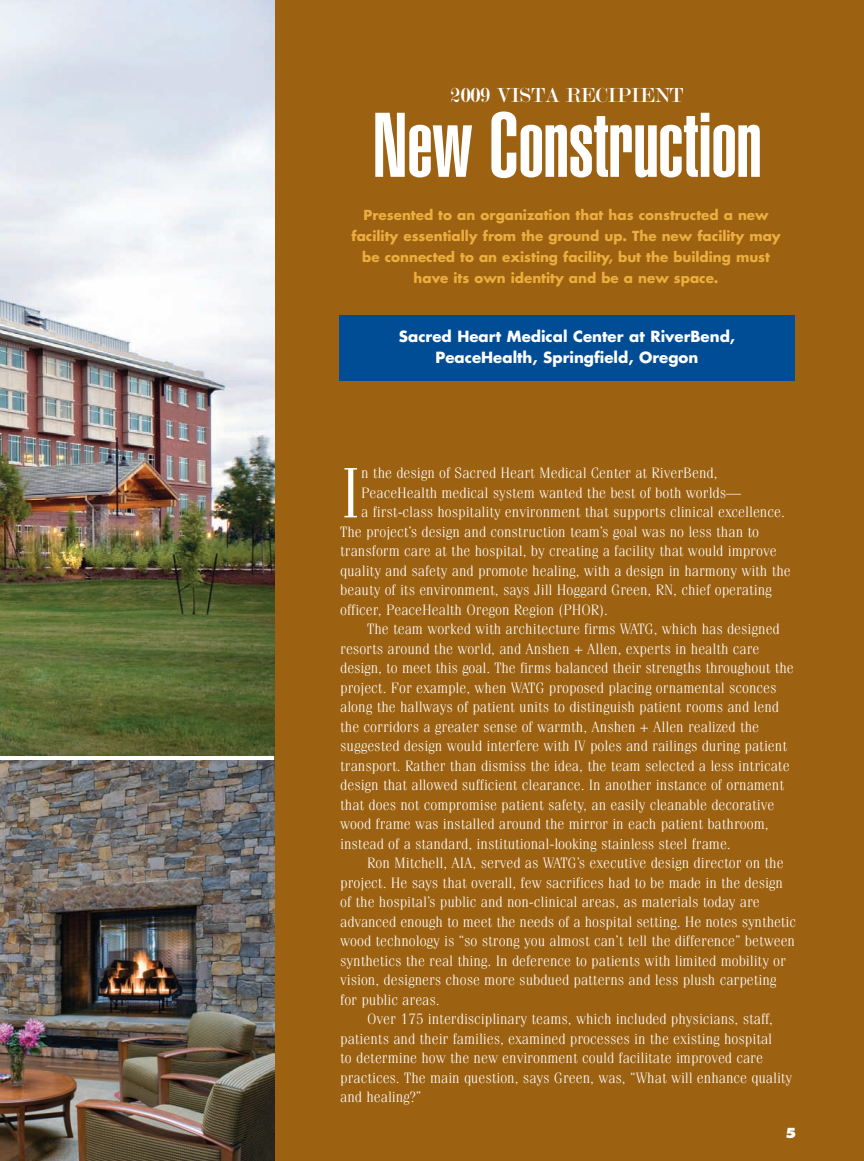
<style>
.page{position:relative;width:864px;height:1161px;background:#fff}
.page>*{position:absolute;margin:0;border:0;box-sizing:border-box;transform-origin:0 0}
.t1{font:900 extra-condensed 90px "Helvetica";color:#fff}
.t2{font:300 71.25px "Fenice";color:#fff}
.t3{font:21.75px "Modern";color:#fff}
.t4{font:300 15px "Fenice";color:#fff}
.t5{font:700 15px/21px "Futura";color:#fff;text-align:center}
.t6{font:700 13.5px/21px "Futura";color:#ebae3f;text-align:center}
.t7{font:800 13.5px "Futura";color:#fff}
</style>
<div class="page">
<div style="left:274px;top:0;width:590px;height:1161px;background:#9c6111"></div>
<img style="left:0;top:760px;width:274px;height:401px">
<div style="left:339px;top:315px;width:456px;height:66px;background:#014d95"></div>
<img style="left:0;top:0;width:274px;height:756px">
<h3 class="t3" style="left:451px;top:84px;width:234px">2009 VISTA RECIPIENT</h3>
<h1 class="t1" style="left:373px;top:113px;width:391px">New Construction</h1>
<p class="t6" style="left:351px;top:205px;width:431px">Presented to an organization that has constructed a new facility essentially from the ground up. The new facility may be connected to an existing facility, but the building must have its own identity and be a new space.</p>
<p class="t5" style="left:399px;top:327px;width:338px">Sacred Heart Medical Center at RiverBend,<br>PeaceHealth, Springfield, Oregon</p>
<h2 class="t2" style="left:340px;top:468px;width:23px">I</h2>
<p class="t4" style="left:361px;top:468px;width:358px">n the design of Sacred Heart Medical Center at RiverBend,</p>
<p class="t4" style="left:361px;top:488px;width:381px">PeaceHealth medical system wanted the best of both worlds—</p>
<p class="t4" style="left:361px;top:507px;width:425px">a first-class hospitality environment that supports clinical excellence.</p>
<p class="t4" style="left:340px;top:527px;width:420px">The project’s design and construction team’s goal was no less than to</p>
<p class="t4" style="left:340px;top:546px;width:438px">transform care at the hospital, by creating a facility that would improve</p>
<p class="t4" style="left:340px;top:566px;width:452px">quality and safety and promote healing, with a design in harmony with the</p>
<p class="t4" style="left:340px;top:585px;width:433px">beauty of its environment, says Jill Hoggard Green, RN, chief operating</p>
<p class="t4" style="left:340px;top:605px;width:269px">officer, PeaceHealth Oregon Region (PHOR).</p>
<p class="t4" style="left:367px;top:624px;width:414px">The team worked with architecture firms WATG, which has designed</p>
<p class="t4" style="left:340px;top:644px;width:421px">resorts around the world, and Anshen + Allen, experts in health care</p>
<p class="t4" style="left:340px;top:663px;width:455px">design, to meet this goal. The firms balanced their strengths throughout the</p>
<p class="t4" style="left:340px;top:683px;width:438px">project. For example, when WATG proposed placing ornamental sconces</p>
<p class="t4" style="left:340px;top:702px;width:440px">along the hallways of patient units to distinguish patient rooms and lend</p>
<p class="t4" style="left:340px;top:722px;width:421px">the corridors a greater sense of warmth, Anshen + Allen realized the</p>
<p class="t4" style="left:340px;top:741px;width:448px">suggested design would interfere with IV poles and railings during patient</p>
<p class="t4" style="left:340px;top:761px;width:451px">transport. Rather than dismiss the idea, the team selected a less intricate</p>
<p class="t4" style="left:340px;top:780px;width:445px">design that allowed sufficient clearance. In another instance of ornament</p>
<p class="t4" style="left:340px;top:799px;width:436px">that does not compromise patient safety, an easily cleanable decorative</p>
<p class="t4" style="left:340px;top:819px;width:430px">wood frame was installed around the mirror in each patient bathroom,</p>
<p class="t4" style="left:340px;top:838px;width:392px">instead of a standard, institutional-looking stainless steel frame.</p>
<p class="t4" style="left:367px;top:858px;width:418px">Ron Mitchell, AIA, served as WATG’s executive design director on the</p>
<p class="t4" style="left:340px;top:877px;width:444px">project. He says that overall, few sacrifices had to be made in the design</p>
<p class="t4" style="left:340px;top:897px;width:421px">of the hospital’s public and non-clinical areas, as materials today are</p>
<p class="t4" style="left:340px;top:916px;width:457px">advanced enough to meet the needs of a hospital setting. He notes synthetic</p>
<p class="t4" style="left:340px;top:936px;width:456px">wood technology is “so strong you almost can’t tell the difference” between</p>
<p class="t4" style="left:340px;top:955px;width:447px">synthetics the real thing. In deference to patients with limited mobility or</p>
<p class="t4" style="left:340px;top:975px;width:438px">vision, designers chose more subdued patterns and less plush carpeting</p>
<p class="t4" style="left:340px;top:994px;width:101px">for public areas.</p>
<p class="t4" style="left:367px;top:1014px;width:408px">Over 175 interdisciplinary teams, which included physicians, staff,</p>
<p class="t4" style="left:340px;top:1033px;width:433px">patients and their families, examined processes in the existing hospital</p>
<p class="t4" style="left:340px;top:1053px;width:424px">to determine how the new environment could facilitate improved care</p>
<p class="t4" style="left:340px;top:1072px;width:454px">practices. The main question, says Green, was, “What will enhance quality</p>
<p class="t4" style="left:340px;top:1092px;width:83px">and healing?”</p>
<p class="t7" style="left:785px;top:1127px;width:13px">5</p>
</div>
